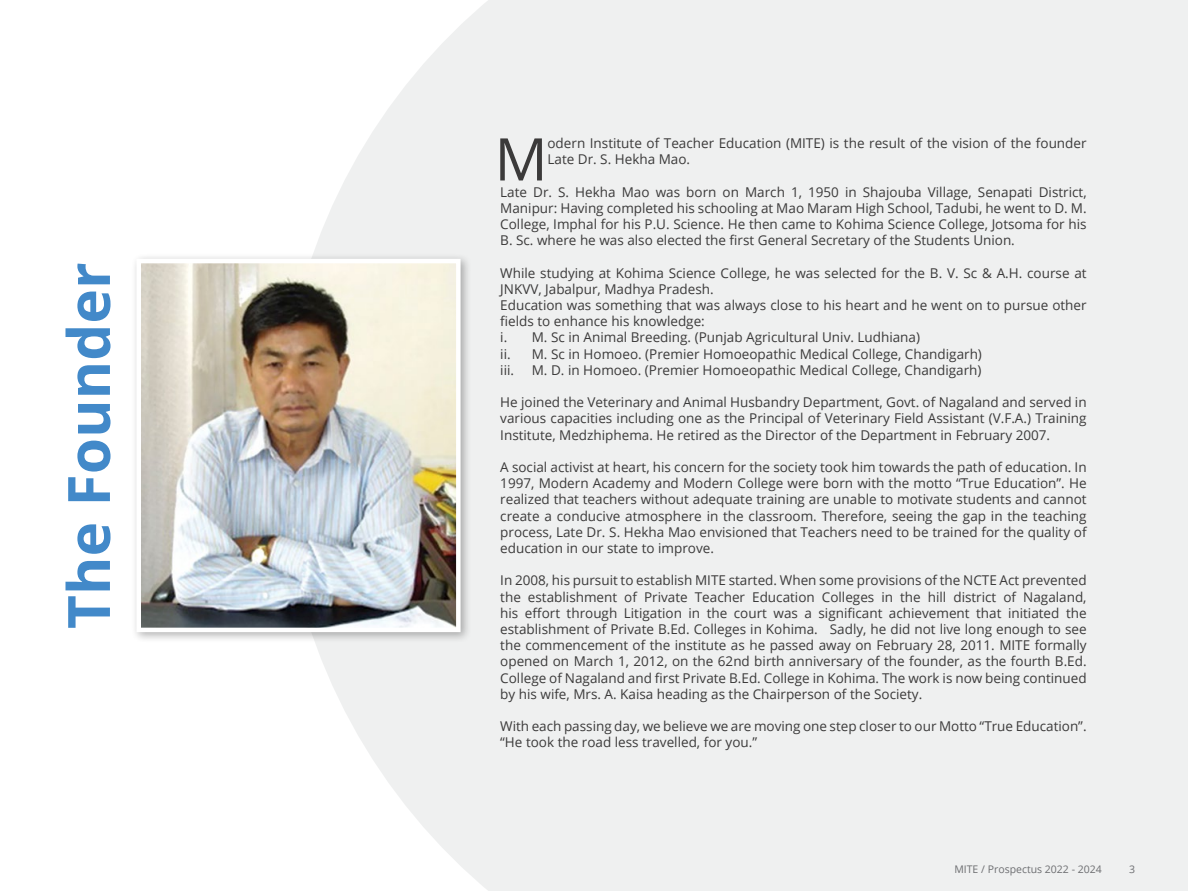
<style>
.page{position:relative;width:1188px;height:891px;background:#fff}
.page>*{position:absolute;margin:0;border:0;box-sizing:border-box;transform-origin:0 0}
.t1{font:58.95px "Open Sans";color:#3b3a3a}
.t2{font:700 58.5px "Open Sans";color:#4289c9}
.t3{font:13.5px/16.2px "Open Sans";color:#3b3a3a;text-align:justify}
.t4{font:10.5px "Open Sans";color:#6d6e71}
</style>
<div class="page">
<div style="left:314px;top:0;width:874px;height:891px;background:#eff0f0"></div>
<div style="left:131px;top:253px;width:341px;height:390px;background:#000;opacity:.3"></div>
<img style="left:141px;top:264px;width:315px;height:363px">
<div style="left:136px;top:259px;width:325px;height:373px;border:4px solid #fff"></div>
<h2 class="t2" style="left:47px;top:629px;width:368px;rotate:-90deg">The Founder</h2>
<h1 class="t1" style="left:495px;top:117px;width:55px">M</h1>
<p class="t3" style="left:547px;top:135px;width:541px">odern Institute of Teacher Education (MITE) is the result of the vision of the founder<br>Late Dr. S. Hekha Mao.</p>
<p class="t3" style="left:500px;top:183px;width:588px">Late Dr. S. Hekha Mao was born on March 1, 1950 in Shajouba Village, Senapati District, Manipur: Having completed his schooling at Mao Maram High School, Tadubi, he went to D. M.<br>College, Imphal for his P.U. Science. He then came to Kohima Science College, Jotsoma for his B. Sc. where he was also elected the first General Secretary of the Students Union.</p>
<p class="t3" style="left:500px;top:264px;width:588px;text-align:left">While studying at Kohima Science College, he was selected for the B. V. Sc &amp; A.H. course at JNKVV, Jabalpur, Madhya Pradesh.<br>Education was something that was always close to his heart and he went on to pursue other fields to enhance his knowledge:<br>i. M. Sc in Animal Breeding. (Punjab Agricultural Univ. Ludhiana)<br>ii. M. Sc in Homoeo. (Premier Homoeopathic Medical College, Chandigarh)<br>iii.</p>
<p class="t3" style="left:532px;top:362px;width:451px">M. D. in Homoeo. (Premier Homoeopathic Medical College, Chandigarh)</p>
<p class="t3" style="left:500px;top:394px;width:588px">He joined the Veterinary and Animal Husbandry Department, Govt. of Nagaland and served in various capacities including one as the Principal of Veterinary Field Assistant (V.F.A.) Training Institute, Medzhiphema. He retired as the Director of the Department in February 2007.</p>
<p class="t3" style="left:500px;top:459px;width:588px">A social activist at heart, his concern for the society took him towards the path of education. In 1997, Modern Academy and Modern College were born with the motto “True Education”. He realized that teachers without adequate training are unable to motivate students and cannot create a conducive atmosphere in the classroom. Therefore, seeing the gap in the teaching process, Late Dr. S. Hekha Mao envisioned that Teachers need to be trained for the quality of education in our state to improve.</p>
<p class="t3" style="left:500px;top:572px;width:588px">In 2008, his pursuit to establish MITE started. When some provisions of the NCTE Act prevented the establishment of Private Teacher Education Colleges in the hill district of Nagaland, his effort through Litigation in the court was a significant achievement that initiated the establishment of Private B.Ed. Colleges in Kohima. Sadly, he did not live long enough to see the commencement of the institute as he passed away on February 28, 2011. MITE formally opened on March 1, 2012, on the 62nd birth anniversary of the founder, as the fourth B.Ed.<br>College of Nagaland and first Private B.Ed. College in Kohima. The work is now being continued by his wife, Mrs. A. Kaisa heading as the Chairperson of the Society.</p>
<p class="t3" style="left:500px;top:718px;width:588px">With each passing day, we believe we are moving one step closer to our Motto “True Education”. “He took the road less travelled, for you.”</p>
<p class="t4" style="left:954px;top:862px;width:149px">MITE / Prospectus 2022 - 2024</p>
<p class="t4" style="left:1129px;top:862px;width:8px">3</p>
</div>
